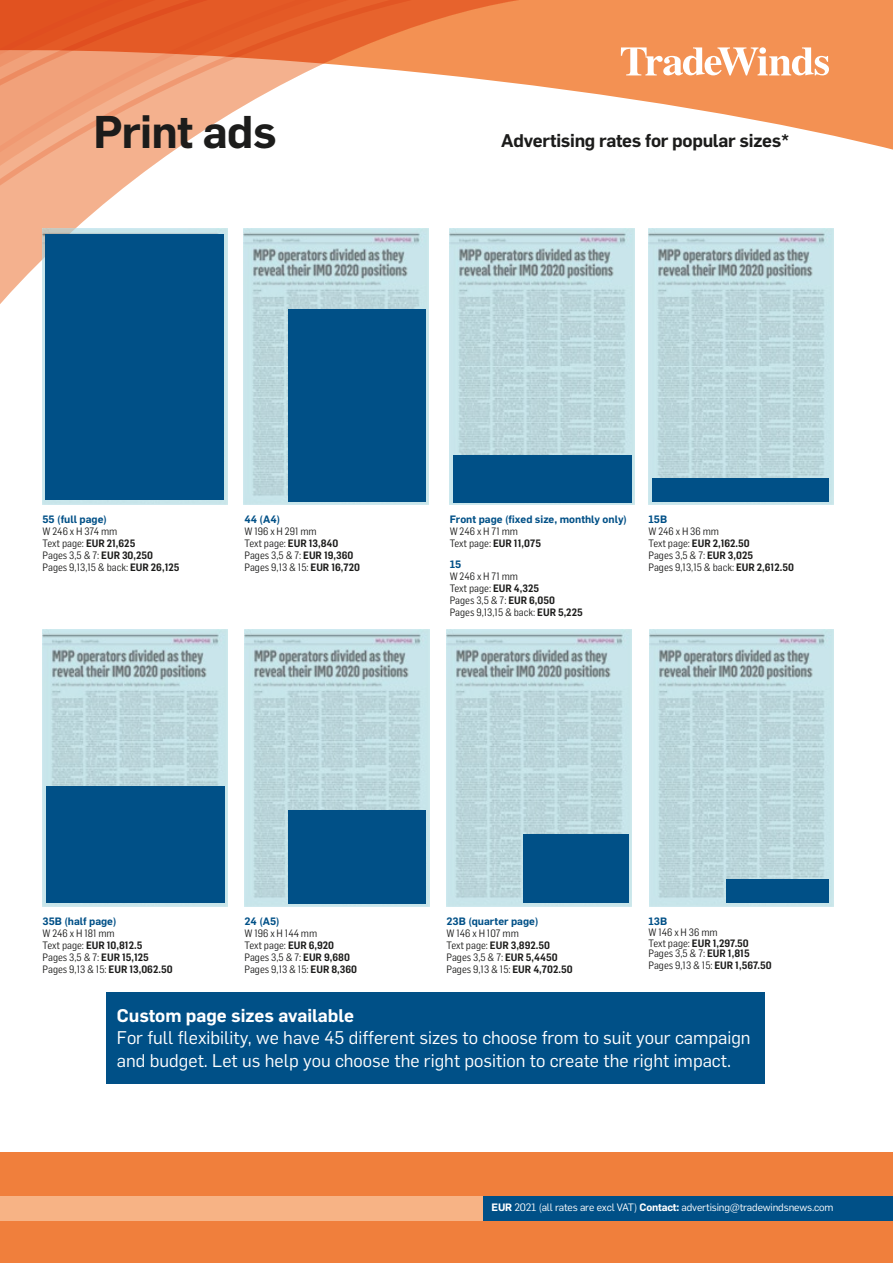
<style>
.page{position:relative;width:893px;height:1263px;background:#fff}
.page>*{position:absolute;margin:0;border:0;box-sizing:border-box;transform-origin:0 0}
.t1{font:600 45px "Flama";letter-spacing:-.015em;color:#1c1c1b}
.t2{font:18px/22.5px "Flama";color:#fff}
.t3{font:600 18px "Flama";letter-spacing:-.015em;color:#1c1c1b}
.t4{font:600 18px "Flama";color:#fff}
.t5{font:10.5px "Flama Semicondensed";color:#1c1c1b}
.t6{font:600 10.5px "Flama";color:#005087}
.t7{font:600 10.5px "Flama Semicondensed";color:#1c1c1b}
.t8{font:10.5px "Flama";letter-spacing:-.015em;color:#fff}
.s1{font-weight:600}
.s2{font-weight:400}
</style>
<div class="page">
<svg style="left:640px;top:0;width:253px;height:150px;fill:#f39153"></svg>
<svg style="left:227px;top:0;width:413px;height:336px"></svg>
<div style="left:0;top:1152px;width:893px;height:111px;background:#f07f3c"></div>
<svg style="left:0;top:0;width:621px;height:319px"></svg>
<img style="left:42px;top:228px;width:185px;height:277px">
<div style="left:46px;top:234px;width:178px;height:266px;background:#005087"></div>
<img style="left:244px;top:228px;width:185px;height:277px">
<div style="left:288px;top:309px;width:137px;height:192px;background:#005087"></div>
<img style="left:450px;top:228px;width:185px;height:277px">
<div style="left:453px;top:455px;width:179px;height:47px;background:#005087"></div>
<img style="left:43px;top:630px;width:184px;height:276px">
<div style="left:46px;top:786px;width:178px;height:117px;background:#005087"></div>
<img style="left:244px;top:630px;width:185px;height:276px">
<div style="left:288px;top:810px;width:137px;height:94px;background:#005087"></div>
<img style="left:446px;top:630px;width:185px;height:276px">
<div style="left:523px;top:834px;width:105px;height:69px;background:#005087"></div>
<div style="left:106px;top:992px;width:658px;height:92px;background:#005087"></div>
<img style="left:648px;top:228px;width:185px;height:277px">
<div style="left:652px;top:478px;width:177px;height:23px;background:#005087"></div>
<img style="left:649px;top:630px;width:185px;height:276px">
<div style="left:726px;top:879px;width:103px;height:24px;background:#005087"></div>
<svg style="left:621px;top:47px;width:208px;height:28px"></svg>
<div style="left:482px;top:1196px;width:411px;height:25px;background:#005087"></div>
<div style="left:0;top:1196px;width:482px;height:25px;background:#f7b385"></div>
<p class="t1" style="left:94px;top:99px;width:185px">Print ads</p>
<p class="t3" style="left:501px;top:128px;width:290px">Advertising rates for popular sizes*</p>
<p class="t6" style="left:43px;top:512px;width:66px">55 (full page)</p>
<p class="t5" style="left:43px;top:525px;width:76px">W 246 x H 374 mm</p>
<p class="t5" style="left:43px;top:537px;width:94px">Text page: <span class="s1">EUR 21,625</span></p>
<p class="t5" style="left:43px;top:549px;width:112px">Pages 3,5 &amp; 7: <span class="s1">EUR 30,250</span></p>
<p class="t5" style="left:43px;top:561px;width:138px">Pages 9,13,15 &amp; back: <span class="s1">EUR 26,125</span></p>
<p class="t6" style="left:244px;top:512px;width:37px">44 (A4)</p>
<p class="t5" style="left:244px;top:525px;width:74px">W 196 x H 291 mm</p>
<p class="t5" style="left:244px;top:537px;width:95px">Text page: <span class="s1">EUR 13,840</span></p>
<p class="t5" style="left:244px;top:549px;width:110px">Pages 3,5 &amp; 7: <span class="s1">EUR 19,360</span></p>
<p class="t5" style="left:244px;top:561px;width:117px">Pages 9,13 &amp; 15: <span class="s1">EUR 16,720</span></p>
<p class="t6" style="left:450px;top:512px;width:179px">Front page (fixed size, monthly only)</p>
<p class="t5" style="left:450px;top:525px;width:70px">W 246 x H 71 mm</p>
<p class="t5" style="left:450px;top:537px;width:93px">Text page: <span class="s1">EUR 11,075</span></p>
<p class="t6" style="left:450px;top:556px;width:13px">15</p>
<p class="t5" style="left:450px;top:569px;width:70px">W 246 x H 71 mm</p>
<p class="t5" style="left:450px;top:581px;width:91px">Text page: <span class="s1">EUR 4,325</span></p>
<p class="t5" style="left:450px;top:593px;width:107px">Pages 3,5 &amp; 7: <span class="s1">EUR 6,050</span></p>
<p class="t5" style="left:450px;top:605px;width:134px">Pages 9,13,15 &amp; back: <span class="s1">EUR 5,225</span></p>
<p class="t6" style="left:648px;top:512px;width:20px">15B</p>
<p class="t5" style="left:648px;top:525px;width:72px">W 246 x H 36 mm</p>
<p class="t7" style="left:648px;top:536px;width:103px"><span class="s2">Text page:</span> EUR 2,162.50</p>
<p class="t5" style="left:648px;top:549px;width:106px">Pages 3,5 &amp; 7: <span class="s1">EUR 3,025</span></p>
<p class="t5" style="left:648px;top:561px;width:147px">Pages 9,13,15 &amp; back: <span class="s1">EUR 2,612.50</span></p>
<p class="t6" style="left:43px;top:913px;width:75px">35B (half page)</p>
<p class="t5" style="left:43px;top:926px;width:74px">W 246 x H 181 mm</p>
<p class="t7" style="left:43px;top:938px;width:101px"><span class="s2">Text page:</span> EUR 10,812.5</p>
<p class="t5" style="left:43px;top:950px;width:108px">Pages 3,5 &amp; 7: <span class="s1">EUR 15,125</span></p>
<p class="t5" style="left:43px;top:962px;width:132px">Pages 9,13 &amp; 15: <span class="s1">EUR 13,062.50</span></p>
<p class="t6" style="left:244px;top:913px;width:37px">24 (A5)</p>
<p class="t5" style="left:244px;top:926px;width:74px">W 196 x H 144 mm</p>
<p class="t5" style="left:244px;top:938px;width:91px">Text page: <span class="s1">EUR 6,920</span></p>
<p class="t5" style="left:244px;top:950px;width:107px">Pages 3,5 &amp; 7: <span class="s1">EUR 9,680</span></p>
<p class="t5" style="left:244px;top:962px;width:114px">Pages 9,13 &amp; 15: <span class="s1">EUR 8,360</span></p>
<p class="t6" style="left:446px;top:913px;width:93px">23B (quarter page)</p>
<p class="t5" style="left:446px;top:926px;width:74px">W 146 x H 107 mm</p>
<p class="t7" style="left:446px;top:938px;width:105px"><span class="s2">Text page:</span> EUR 3,892.50</p>
<p class="t5" style="left:446px;top:950px;width:113px">Pages 3,5 &amp; 7: <span class="s1">EUR 5,4450</span></p>
<p class="t5" style="left:446px;top:962px;width:128px">Pages 9,13 &amp; 15: <span class="s1">EUR 4,702.50</span></p>
<p class="t6" style="left:648px;top:913px;width:20px">13B</p>
<p class="t5" style="left:648px;top:925px;width:71px">W 146 x H 36 mm</p>
<p class="t7" style="left:648px;top:936px;width:102px"><span class="s2">Text page:</span> EUR 1,297.50</p>
<p class="t5" style="left:648px;top:947px;width:103px">Pages 3,5 &amp; 7: <span class="s1">EUR 1,815</span></p>
<p class="t5" style="left:648px;top:959px;width:125px">Pages 9,13 &amp; 15: <span class="s1">EUR 1,567.50</span></p>
<p class="t4" style="left:117px;top:1002px;width:239px">Custom page sizes available</p>
<p class="t2" style="left:117px;top:1025px;width:635px">For full flexibility, we have 45 different sizes to choose from to suit your campaign and budget. Let us help you choose the right position to create the right impact.</p>
<p class="t8" style="left:492px;top:1200px;width:343px"><span class="s1">EUR</span> 2021 (all rates are excl VAT) <span class="s1">Contact:</span> advertising@tradewindsnews.com</p>
</div>
